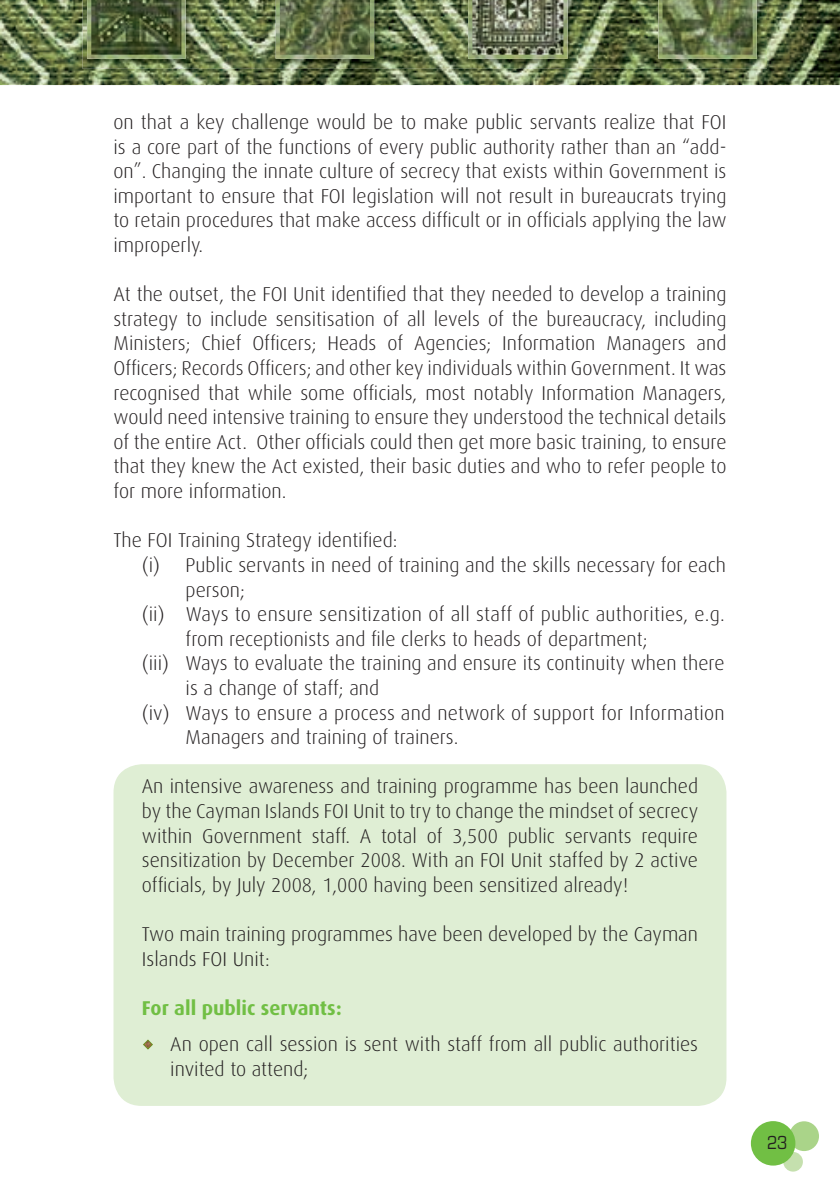
<style>
.page{position:relative;width:840px;height:1191px;background:#fff}
.page>*{position:absolute;margin:0;border:0;box-sizing:border-box;transform-origin:0 0}
.t1{font:300 20px/24.6px "Dax";color:#231f20;text-align:justify}
.t2{font:700 20px "Dax";color:#71bf44}
.t3{font:condensed 18px "Eurostile";color:#231f20}
</style>
<div class="page">
<div style="left:113px;top:764px;width:613px;height:342px;background:#dfeed4;border-radius:28px"></div>
<svg style="left:143px;top:1039px;width:10px;height:10px"></svg>
<div style="left:782px;top:1152px;width:20px;height:19px;background:#c5e0ae;border-radius:50%"></div>
<div style="left:788px;top:1121px;width:30px;height:30px;background:#aad489;border-radius:50%"></div>
<div style="left:750px;top:1121px;width:45px;height:44px;background:#71bf44;border-radius:50%"></div>
<img style="left:0;top:0;width:839px;height:85px">
<img style="left:83px;top:0;width:683px;height:69px">
<img style="left:468px;top:0;width:99px;height:59px">
<img style="left:275px;top:0;width:99px;height:59px">
<img style="left:658px;top:0;width:98px;height:59px">
<img style="left:87px;top:0;width:98px;height:59px">
<p class="t1" style="left:113px;top:111px;width:614px">on that a key challenge would be to make public servants realize that FOI is a core part of the functions of every public authority rather than an “add&shy;on”. Changing the innate culture of secrecy that exists within Government is important to ensure that FOI legislation will not result in bureaucrats trying to retain procedures that make access difficult or in officials applying the law improperly.</p>
<p class="t1" style="left:113px;top:283px;width:614px">At the outset, the FOI Unit identified that they needed to develop a training strategy to include sensitisation of all levels of the bureaucracy, including Ministers; Chief Officers; Heads of Agencies; Information Managers and Officers; Records Officers; and other key individuals within Government. It was recognised that while some officials, most notably Information Managers, would need intensive training to ensure they understood the technical details of the entire Act. Other officials could then get more basic training, to ensure that they knew the Act existed, their basic duties and who to refer people to for more information.</p>
<p class="t1" style="left:113px;top:529px;width:285px">The FOI Training Strategy identified:</p>
<p class="t1" style="left:142px;top:554px;width:585px">(i) Public servants in need of training and the skills necessary for each</p>
<p class="t1" style="left:185px;top:578px;width:61px">person;</p>
<p class="t1" style="left:142px;top:603px;width:584px">(ii) Ways to ensure sensitization of all staff of public authorities, e.g.</p>
<p class="t1" style="left:185px;top:627px;width:463px">from receptionists and file clerks to heads of department;</p>
<p class="t1" style="left:142px;top:652px;width:584px">(iii) Ways to evaluate the training and ensure its continuity when there</p>
<p class="t1" style="left:185px;top:677px;width:195px">is a change of staff; and</p>
<p class="t1" style="left:142px;top:701px;width:584px">(iv) Ways to ensure a process and network of support for Information</p>
<p class="t1" style="left:185px;top:726px;width:274px">Managers and training of trainers.</p>
<p class="t1" style="left:142px;top:775px;width:557px">An intensive awareness and training programme has been launched by the Cayman Islands FOI Unit to try to change the mindset of secrecy within Government staff. A total of 3,500 public servants require sensitization by December 2008. With an FOI Unit staffed by 2 active officials, by July 2008, 1,000 having been sensitized already!</p>
<p class="t1" style="left:142px;top:923px;width:557px">Two main training programmes have been developed by the Cayman<br>Islands FOI Unit:</p>
<p class="t2" style="left:142px;top:999px;width:201px">For all public servants:</p>
<p class="t1" style="left:170px;top:1033px;width:529px">An open call session is sent with staff from all public authorities invited to attend;</p>
<p class="t3" style="left:766px;top:1135px;width:22px">23</p>
</div>
